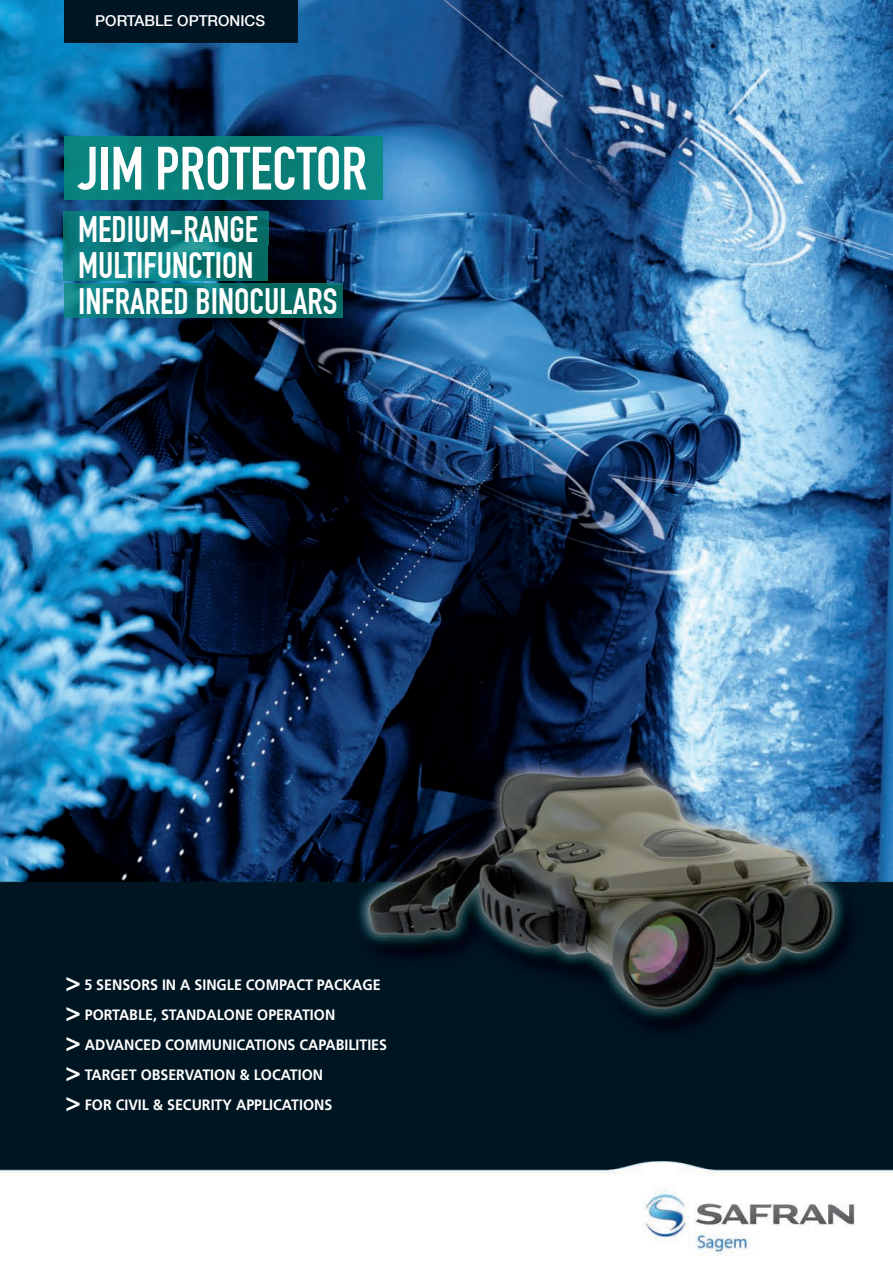
<style>
.page{position:relative;width:893px;height:1287px;background:#fff}
.page>*{position:absolute;margin:0;border:0;box-sizing:border-box;transform-origin:0 0}
.t1{font:60px "DIN Engschrift LT";color:#fff}
.t2{font:36px/36px "DIN Engschrift LT";color:#fff}
.t3{font:700 15px "Frutiger LT Std";color:#fff;scale:.95 1}
.t4{font:500 15px "Helvetica Neue LT Com";color:#fff}
.s1{font-size:27px}
</style>
<div class="page">
<img style="left:0;top:0;width:893px;height:1256px">
<svg style="left:64px;top:247px;width:204px;height:34px;background:#0e7d7d"></svg>
<svg style="left:64px;top:283px;width:278px;height:34px;background:#097371"></svg>
<svg style="left:64px;top:211px;width:205px;height:34px;background:#097272"></svg>
<div style="left:64px;top:0;width:233px;height:43px;background:#001522"></div>
<div style="left:64px;top:136px;width:319px;height:63px;background:#097f7a"></div>
<p class="t4" style="left:95px;top:11px;width:171px">PORTABLE OPTRONICS</p>
<p class="t1" style="left:78px;top:133px;width:290px">JIM PROTECTOR</p>
<p class="t2" style="left:78px;top:211px;width:182px">MEDIUM-RANGE<br>MULTIFUNCTION</p>
<p class="t2" style="left:78px;top:283px;width:261px">INFRARED BINOCULARS</p>
<p class="t3" style="left:65px;top:975px;width:333px"><span class="s1">&gt;</span> 5 SENSORS IN A SINGLE COMPACT PACKAGE</p>
<p class="t3" style="left:65px;top:1005px;width:286px"><span class="s1">&gt;</span> PORTABLE, STANDALONE OPERATION</p>
<p class="t3" style="left:65px;top:1035px;width:340px"><span class="s1">&gt;</span> ADVANCED COMMUNICATIONS CAPABILITIES</p>
<p class="t3" style="left:65px;top:1065px;width:273px"><span class="s1">&gt;</span> TARGET OBSERVATION &amp; LOCATION</p>
<p class="t3" style="left:65px;top:1095px;width:282px"><span class="s1">&gt;</span> FOR CIVIL &amp; SECURITY APPLICATIONS</p>
</div>
